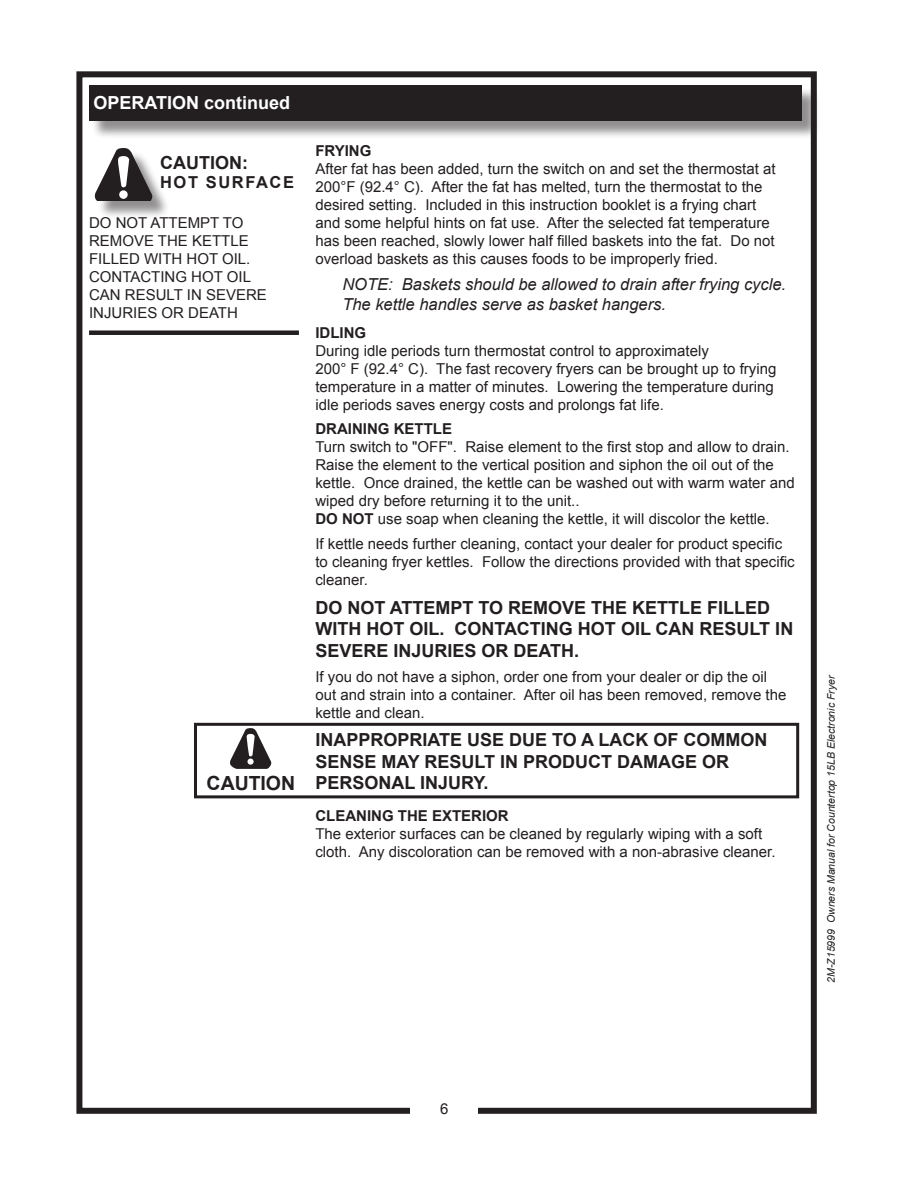
<style>
.page{position:relative;width:918px;height:1188px;background:#fff}
.page>*{position:absolute;margin:0;border:0;box-sizing:border-box;transform-origin:0 0}
.t1{font:700 19.5px "Arial";letter-spacing:-.005em;color:#231f20}
.CAUTION__Header_text{font:700 18px/21.6px "Arial";color:#231f20}
.t2{font:700 18px "Arial";color:#fff}
.Body_Text_-_Indented{font:italic 16.5px/19.8px "Arial";color:#231f20}
.CAUTION__Sub_Header{font:700 16.5px "Arial";letter-spacing:.095em;color:#231f20}
.Body_Text_-_no_space{font:15px/18px "Arial";color:#231f20}
.Body_Text{font:15px/18px "Arial";color:#231f20}
.Collumn_Text_-_no_sp{font:15px/18px "Arial";color:#231f20}
.SUB-HEADING{font:700 15px "Arial";color:#231f20}
.t3{font:italic 10.5px "Arial";color:#231f20}
.s1{font-weight:700}
</style>
<div class="page">
<div style="left:76px;top:71px;width:741px;height:1043px;border:6px solid #231f20"></div>
<div style="left:411px;top:1098px;width:67px;height:22px;background:#fff"></div>
<div style="left:194px;top:723px;width:605px;height:75px;border:3px solid #231f20"></div>
<svg style="left:230px;top:728px;width:42px;height:41px"></svg>
<div style="left:91px;top:88px;width:730px;height:51px;background:#231f20;opacity:.5"></div>
<div style="left:89px;top:85px;width:713px;height:35px;background:#231f20"></div>
<div style="left:98px;top:151px;width:73px;height:68px;background:#231f20;opacity:.5"></div>
<svg style="left:94px;top:148px;width:59px;height:52px"></svg>
<div style="left:119px;top:190px;width:9px;height:9px;background:#fff;border-radius:50%"></div>
<div style="left:89px;top:330px;width:210px;height:5px;background:#231f20"></div>
<p class="t2" style="left:93px;top:91px;width:198px">OPERATION continued</p>
<p class="CAUTION__Header_text" style="left:160px;top:152px;width:89px">CAUTION:</p>
<p class="CAUTION__Sub_Header" style="left:160px;top:172px;width:135px">HOT SURFACE</p>
<p class="Collumn_Text_-_no_sp" style="left:89px;top:214px;width:179px">DO NOT ATTEMPT TO<br>REMOVE THE KETTLE<br>FILLED WITH HOT OIL.<br>CONTACTING HOT OIL<br>CAN RESULT IN SEVERE<br>INJURIES OR DEATH</p>
<p class="t1" style="left:207px;top:770px;width:90px">CAUTION</p>
<p class="SUB-HEADING" style="left:315px;top:140px;width:58px">FRYING</p>
<p class="Body_Text_-_no_space" style="left:315px;top:160px;width:462px">After fat has been added, turn the switch on and set the thermostat at 200°F (92.4° C). After the fat has melted, turn the thermostat to the desired setting. Included in this instruction booklet is a frying chart and some helpful hints on fat use. After the selected fat temperature has been reached, slowly lower half filled baskets into the fat. Do not overload baskets as this causes foods to be improperly fried.</p>
<p class="Body_Text_-_Indented" style="left:342px;top:275px;width:445px">NOTE: Baskets should be allowed to drain after frying cycle.<br>The kettle handles serve as basket hangers.</p>
<p class="SUB-HEADING" style="left:315px;top:322px;width:52px">IDLING</p>
<p class="Body_Text_-_no_space" style="left:315px;top:341px;width:463px">During idle periods turn thermostat control to approximately<br>200° F (92.4° C). The fast recovery fryers can be brought up to frying temperature in a matter of minutes. Lowering the temperature during idle periods saves energy costs and prolongs fat life.</p>
<p class="SUB-HEADING" style="left:315px;top:419px;width:138px">DRAINING KETTLE</p>
<p class="Body_Text_-_no_space" style="left:315px;top:438px;width:481px">Turn switch to "OFF". Raise element to the first stop and allow to drain.<br>Raise the element to the vertical position and siphon the oil out of the kettle. Once drained, the kettle can be washed out with warm water and wiped dry before returning it to the unit..<br><span class="s1">DO NOT</span> use soap when cleaning the kettle, it will discolor the kettle.</p>
<p class="Body_Text" style="left:315px;top:535px;width:481px">If kettle needs further cleaning, contact your dealer for product specific to cleaning fryer kettles. Follow the directions provided with that specific cleaner.</p>
<p class="CAUTION__Header_text" style="left:315px;top:597px;width:479px">DO NOT ATTEMPT TO REMOVE THE KETTLE FILLED<br>WITH HOT OIL. CONTACTING HOT OIL CAN RESULT IN<br>SEVERE INJURIES OR DEATH.</p>
<p class="Body_Text" style="left:315px;top:667px;width:473px">If you do not have a siphon, order one from your dealer or dip the oil out and strain into a container. After oil has been removed, remove the kettle and clean.</p>
<p class="CAUTION__Header_text" style="left:315px;top:729px;width:454px">INAPPROPRIATE USE DUE TO A LACK OF COMMON<br>SENSE MAY RESULT IN PRODUCT DAMAGE OR<br>PERSONAL INJURY.</p>
<p class="SUB-HEADING" style="left:315px;top:805px;width:195px">CLEANING THE EXTERIOR</p>
<p class="Body_Text_-_no_space" style="left:315px;top:825px;width:462px">The exterior surfaces can be cleaned by regularly wiping with a soft cloth. Any discoloration can be removed with a non-abrasive cleaner.</p>
<p class="t3" style="left:824px;top:983px;width:309px;rotate:-90deg">2M-Z15999 Owners Manual for Countertop 15LB Electronic Fryer</p>
<p class="Body_Text_-_no_space" style="left:440px;top:1099px;width:10px">6</p>
</div>
